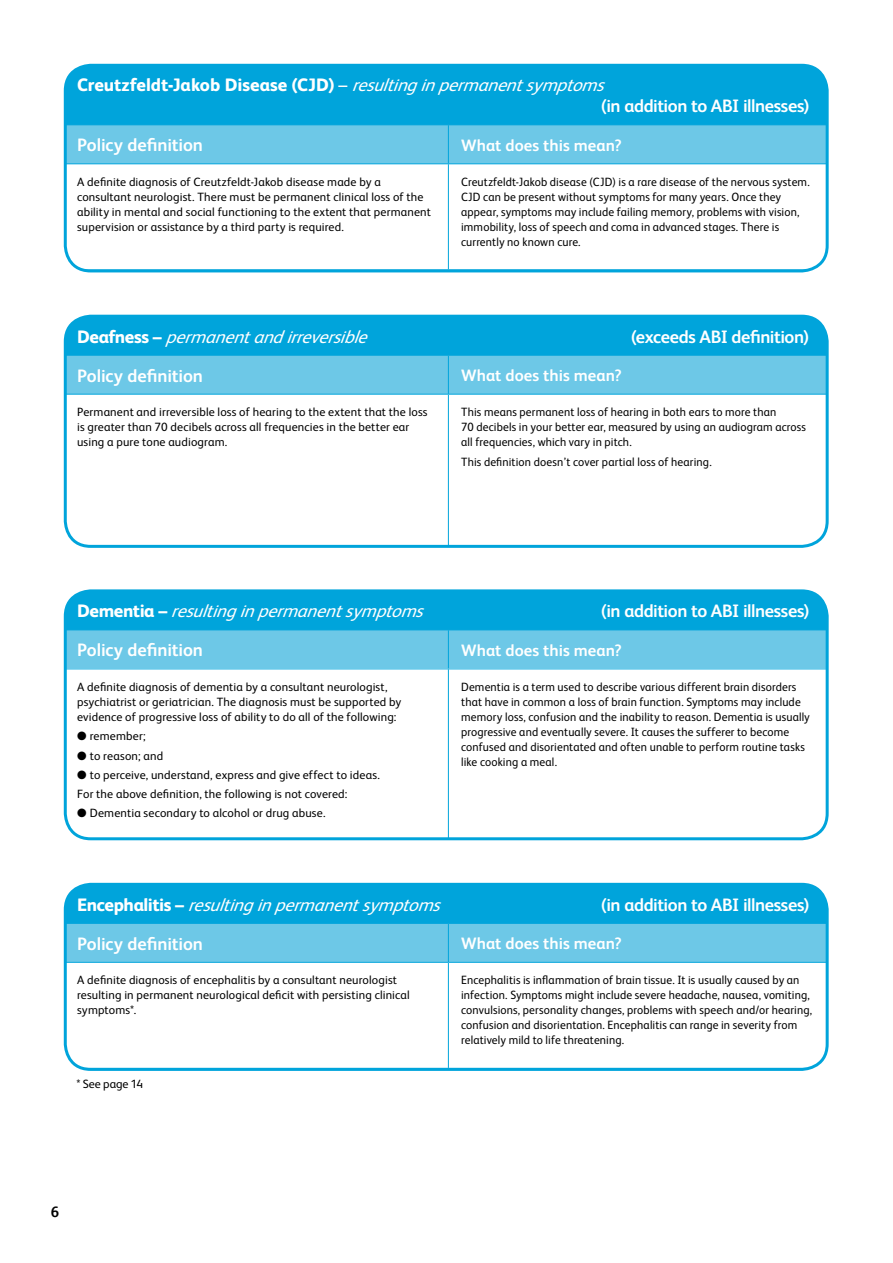
<style>
.page{position:relative;width:893px;height:1263px;background:#fff}
.page>*{position:absolute;margin:0;border:0;box-sizing:border-box;transform-origin:0 0}
.t1{font:700 18px "FS Albert Alt";letter-spacing:-.015em;color:#fff}
.t2{font:italic 18px "FS Albert Alt";color:#fff}
.t3{font:800 18px/21px "FS Albert Alt";color:#fff}
.t4{font:700 16.5px "FS Albert Alt";letter-spacing:.005em;color:#fff}
.t5{font:15px "FS Albert Alt Bold";color:#000}
.t6{font:12px/15px "FS Albert Alt";letter-spacing:.015em;color:#000;scale:.96 1}
.t7{font:12px/15px "FS Albert Alt";letter-spacing:.015em;color:#000}
.t8{font:12px "FS Albert Alt";letter-spacing:-.005em;color:#000}
.s1{font-weight:400}
.s2{font-weight:400;font-style:italic}
.s3{font-weight:700}
.s4{font-weight:800;font-style:normal}
.s5{font-weight:700;font-style:normal}
</style>
<div class="page">
<div style="left:65px;top:65px;width:762px;height:60px;background:#00a4db"></div>
<div style="left:68px;top:125px;width:757px;height:38px;background:#6dc8e7"></div>
<hr style="left:448px;top:125px;width:1px;height:38px;background:#00a4db">
<hr style="left:65px;top:164px;width:1px;height:105px;background:#00a4db">
<hr style="left:65px;top:163px;width:383px;height:1px;background:#00a4db">
<hr style="left:65px;top:269px;width:383px;height:2px;background:#00a4db">
<hr style="left:448px;top:164px;width:1px;height:105px;background:#00a4db">
<hr style="left:448px;top:163px;width:379px;height:1px;background:#00a4db">
<hr style="left:448px;top:269px;width:379px;height:2px;background:#00a4db">
<div style="left:64px;top:64px;width:765px;height:208px;border:3px solid #00a4db;border-radius:26px"></div>
<div style="left:65px;top:316px;width:762px;height:39px;background:#00a4db"></div>
<div style="left:68px;top:356px;width:757px;height:38px;background:#6dc8e7"></div>
<hr style="left:65px;top:355px;width:383px;height:1px;background:#00a4db">
<hr style="left:448px;top:356px;width:1px;height:38px;background:#00a4db">
<hr style="left:448px;top:355px;width:379px;height:1px;background:#00a4db">
<hr style="left:65px;top:395px;width:1px;height:151px;background:#00a4db">
<hr style="left:65px;top:394px;width:383px;height:1px;background:#00a4db">
<hr style="left:65px;top:546px;width:383px;height:1px;background:#00a4db">
<hr style="left:448px;top:395px;width:1px;height:151px;background:#00a4db">
<hr style="left:448px;top:394px;width:379px;height:1px;background:#00a4db">
<hr style="left:448px;top:546px;width:379px;height:1px;background:#00a4db">
<div style="left:64px;top:315px;width:765px;height:233px;border:3px solid #00a4db;border-radius:26px"></div>
<div style="left:65px;top:591px;width:762px;height:39px;background:#00a4db"></div>
<div style="left:68px;top:630px;width:757px;height:38px;background:#6dc8e7"></div>
<hr style="left:448px;top:630px;width:1px;height:38px;background:#00a4db">
<hr style="left:65px;top:669px;width:1px;height:169px;background:#00a4db">
<hr style="left:65px;top:668px;width:383px;height:1px;background:#00a4db">
<hr style="left:65px;top:838px;width:383px;height:1px;background:#00a4db">
<hr style="left:448px;top:669px;width:1px;height:169px;background:#00a4db">
<hr style="left:448px;top:668px;width:379px;height:1px;background:#00a4db">
<hr style="left:448px;top:838px;width:379px;height:1px;background:#00a4db">
<div style="left:64px;top:589px;width:765px;height:251px;border:3px solid #00a4db;border-radius:26px"></div>
<div style="left:65px;top:884px;width:762px;height:39px;background:#00a4db"></div>
<div style="left:68px;top:924px;width:757px;height:38px;background:#6dc8e7"></div>
<hr style="left:65px;top:923px;width:383px;height:1px;background:#00a4db">
<hr style="left:448px;top:924px;width:1px;height:38px;background:#00a4db">
<hr style="left:448px;top:923px;width:379px;height:1px;background:#00a4db">
<hr style="left:65px;top:963px;width:1px;height:105px;background:#00a4db">
<hr style="left:65px;top:962px;width:383px;height:1px;background:#00a4db">
<hr style="left:65px;top:1068px;width:383px;height:1px;background:#00a4db">
<hr style="left:448px;top:963px;width:1px;height:105px;background:#00a4db">
<hr style="left:448px;top:962px;width:379px;height:1px;background:#00a4db">
<hr style="left:448px;top:1068px;width:379px;height:1px;background:#00a4db">
<div style="left:64px;top:883px;width:765px;height:188px;border:3px solid #00a4db;border-radius:26px"></div>
<h1 class="t3" style="left:601px;top:74px;width:209px;text-indent:-524px">Creutzfeldt-Jakob Disease (CJD) <span class="s1">–</span> <span class="s2">resultinginpermanentsymptoms<br></span><span class="s3">(in addition to ABI illnesses)</span></h1>
<h1 class="t1" style="left:77px;top:135px;width:127px">Policy definition</h1>
<h2 class="t4" style="left:461px;top:136px;width:162px">What does this mean?</h2>
<p class="t7" style="left:77px;top:174px;width:355px">A definite diagnosis of Creutzfeldt-Jakob disease made by a consultant neurologist. There must be permanent clinical loss of the ability in mental and social functioning to the extent that permanent supervision or assistance by a third party is required.</p>
<p class="t6" style="left:461px;top:174px;width:365px">Creutzfeldt-Jakob disease (CJD) is a rare disease of the nervous system.<br>CJD can be present without symptoms for many years. Once they appear, symptoms may include failing memory, problems with vision, immobility, loss of speech and coma in advanced stages. There is currently no known cure.</p>
<h1 class="t2" style="left:77px;top:326px;width:298px"><span class="s4">D e a f n e s s</span> <span class="s5">–</span> permanentandirreversible</h1>
<h1 class="t1" style="left:631px;top:326px;width:180px">(exceeds ABI definition)</h1>
<h1 class="t1" style="left:77px;top:365px;width:127px">Policy definition</h1>
<h2 class="t4" style="left:461px;top:366px;width:162px">What does this mean?</h2>
<p class="t7" style="left:77px;top:405px;width:352px">Permanent and irreversible loss of hearing to the extent that the loss is greater than 70 decibels across all frequencies in the better ear using a pure tone audiogram.</p>
<p class="t6" style="left:461px;top:405px;width:361px">This means permanent loss of hearing in both ears to more than<br>70 decibels in your better ear, measured by using an audiogram across all frequencies, which vary in pitch.</p>
<p class="t6" style="left:461px;top:454px;width:262px">This definition doesn’t cover partial loss of hearing.</p>
<h1 class="t2" style="left:77px;top:601px;width:354px"><span class="s4">D e m e n t i a</span> <span class="s5">–</span> resultinginpermanentsymptoms</h1>
<h1 class="t1" style="left:601px;top:601px;width:209px">(in addition to ABI illnesses)</h1>
<h1 class="t1" style="left:77px;top:640px;width:127px">Policy definition</h1>
<h2 class="t4" style="left:461px;top:641px;width:162px">What does this mean?</h2>
<p class="t7" style="left:77px;top:679px;width:326px">A definite diagnosis of dementia by a consultant neurologist, psychiatrist or geriatrician. The diagnosis must be supported by evidence of progressive loss of ability to do all of the following:</p>
<p class="t7" style="left:77px;top:729px;width:70px">● remember;</p>
<p class="t7" style="left:77px;top:748px;width:88px">● to reason; and</p>
<p class="t7" style="left:77px;top:765px;width:304px;line-height:19.2px">● to perceive, understand, express and give effect to ideas.<br>For the above definition, the following is not covered:</p>
<p class="t7" style="left:77px;top:806px;width:250px">● Dementia secondary to alcohol or drug abuse.</p>
<p class="t6" style="left:461px;top:679px;width:365px">Dementia is a term used to describe various different brain disorders that have in common a loss of brain function. Symptoms may include memory loss, confusion and the inability to reason. Dementia is usually progressive and eventually severe. It causes the sufferer to become confused and disorientated and often unable to perform routine tasks like cooking a meal.</p>
<h1 class="t2" style="left:77px;top:894px;width:371px"><span class="s4">E n c e p h a l i t i s</span> <span class="s5">–</span> resultinginpermanentsymptoms</h1>
<h1 class="t1" style="left:601px;top:894px;width:209px">(in addition to ABI illnesses)</h1>
<h1 class="t1" style="left:77px;top:933px;width:127px">Policy definition</h1>
<h2 class="t4" style="left:461px;top:934px;width:162px">What does this mean?</h2>
<p class="t7" style="left:77px;top:973px;width:334px">A definite diagnosis of encephalitis by a consultant neurologist resulting in permanent neurological deficit with persisting clinical symptoms*.</p>
<p class="t6" style="left:461px;top:973px;width:367px">Encephalitis is inflammation of brain tissue. It is usually caused by an infection. Symptoms might include severe headache, nausea, vomiting, convulsions, personality changes, problems with speech and/or hearing, confusion and disorientation. Encephalitis can range in severity from relatively mild to life threatening.</p>
<p class="t8" style="left:77px;top:1077px;width:68px">* See page 14</p>
<p class="t5" style="left:51px;top:1206px;width:10px">6</p>
</div>
